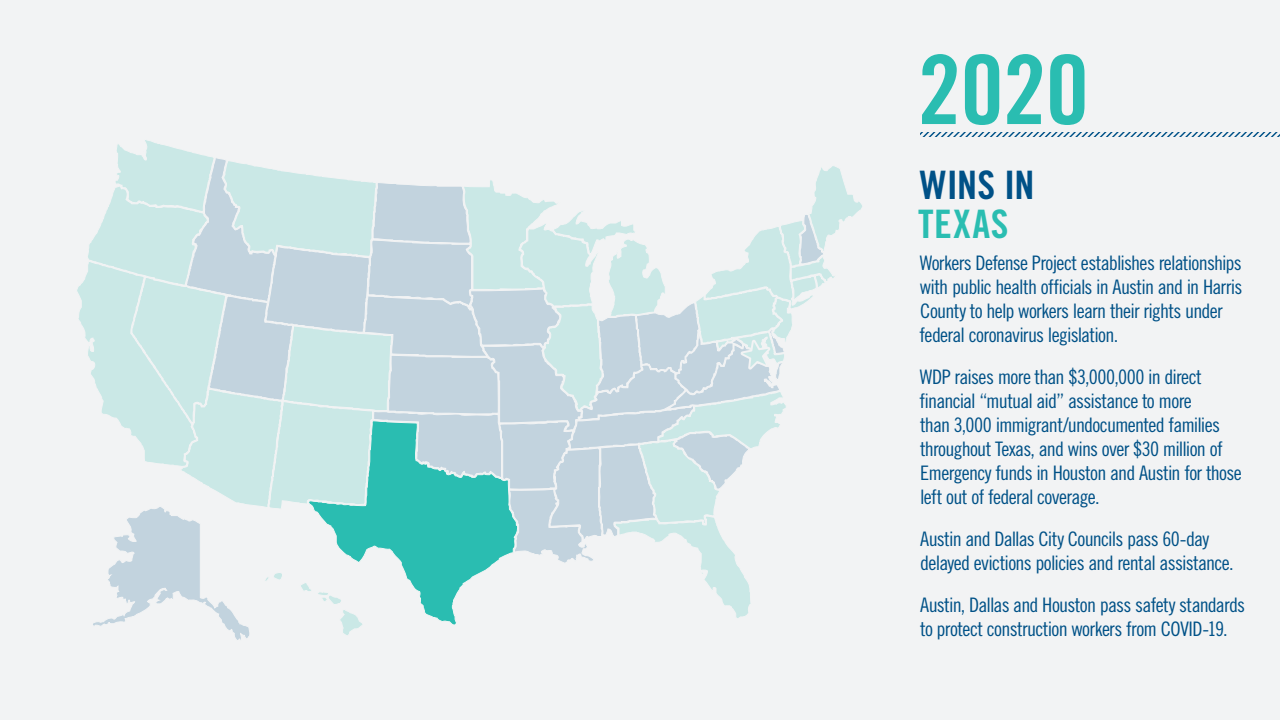
<style>
.page{position:relative;width:1280px;height:720px;background:#f2f3f4}
.page>*{position:absolute;margin:0;border:0;box-sizing:border-box;transform-origin:0 0}
.t1{font:95.6px "Trade Gothic LT Std Bd Cn 20";color:#2abdb1}
.t2{font:39.2px "Trade Gothic LT Std Bd Cn 20";letter-spacing:-.005em;color:#005187}
.t3{font:39.2px "Trade Gothic LT Std Bd Cn 20";letter-spacing:.02em;color:#2abdb1}
.t4{font:20px/24px "Trade Gothic LT Std Cn 18";letter-spacing:-.035em;color:#005187}
</style>
<div class="page">
<svg style="left:920px;top:133px;width:360px;height:4px"></svg>
<svg style="left:77px;top:140px;width:785px;height:500px"></svg>
<h1 class="t1" style="left:918px;top:32px;width:173px">2020</h1>
<h2 class="t2" style="left:920px;top:161px;width:116px">WINS IN</h2>
<h2 class="t3" style="left:918px;top:200px;width:92px">TEXAS</h2>
<p class="t4" style="left:920px;top:251px;width:324px">Workers Defense Project establishes relationships with public health officials in Austin and in Harris County to help workers learn their rights under federal coronavirus legislation.</p>
<p class="t4" style="left:920px;top:365px;width:324px">WDP raises more than $3,000,000 in direct financial “mutual aid” assistance to more<br>than 3,000 immigrant/undocumented families throughout Texas, and wins over $30 million of Emergency funds in Houston and Austin for those left out of federal coverage.</p>
<p class="t4" style="left:920px;top:527px;width:315px">Austin and Dallas City Councils pass 60-day delayed evictions policies and rental assistance.</p>
<p class="t4" style="left:920px;top:593px;width:327px">Austin, Dallas and Houston pass safety standards to protect construction workers from COVID-19.</p>
</div>
